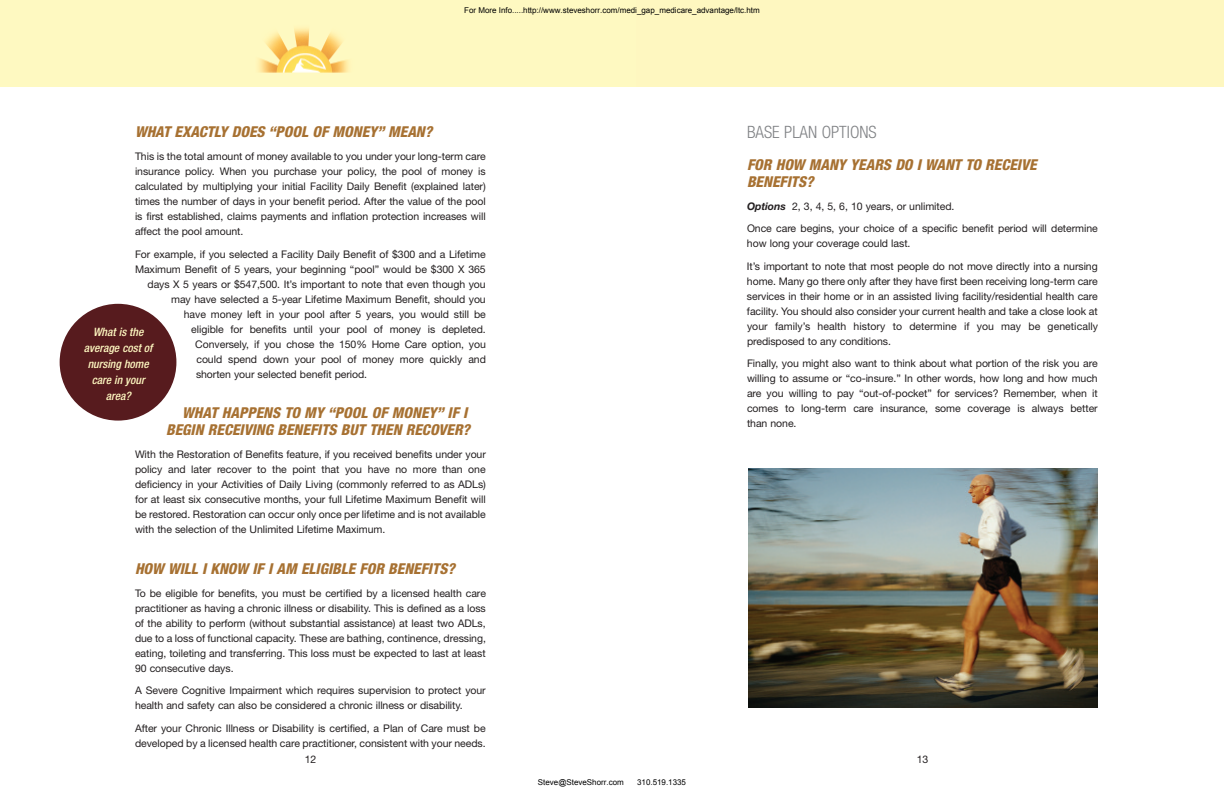
<style>
.page{position:relative;width:1224px;height:792px;background:#fff}
.page>*{position:absolute;margin:0;border:0;box-sizing:border-box;transform-origin:0 0}
.t1{font:300 condensed 17px "Helvetica Neue";color:#808285}
.t2{font:italic 800 condensed 15px/17px "Helvetica Neue";color:#a77132;text-align:right}
.t3{font:italic 500 condensed 11.5px/16px "Helvetica Neue";color:#fef7c0;text-align:center}
.t4{font:10.5px/15px "Helvetica Neue";letter-spacing:-.005em;color:#231f20;text-align:justify}
.t5{font:8px "Arial";color:#000}
.s1{font-weight:700;font-style:italic}
</style>
<div class="page">
<img style="left:749px;top:468px;width:349px;height:239px">
<div style="left:0;top:0;width:1224px;height:87px;background:#fef7c0"></div>
<img style="left:258px;top:28px;width:91px;height:45px">
<div style="left:60px;top:304px;width:116px;height:117px;background:#571b1e;border-radius:50%"></div>
<p class="t5" style="left:464px;top:5px;width:297px">For More Info.....http://www.steveshorr.com/medi_gap_medicare_advantage/ltc.htm</p>
<h2 class="t2" style="left:135px;top:124px;width:299px">WHAT EXACTLY DOES “POOL OF MONEY” MEAN?</h2>
<p class="t4" style="left:135px;top:150px;width:352px">This is the total amount of money available to you under your long-term care insurance policy. When you purchase your policy, the pool of money is calculated by multiplying your initial Facility Daily Benefit (explained later) times the number of days in your benefit period. After the value of the pool is first established, claims payments and inflation protection increases will affect the pool amount.</p>
<p class="t4" style="left:135px;top:247px;width:352px">For example, if you selected a Facility Daily Benefit of $300 and a Lifetime</p>
<p class="t4" style="left:135px;top:262px;width:352px">Maximum Benefit of 5 years, your beginning “pool” would be $300 X 365</p>
<p class="t4" style="left:148px;top:277px;width:340px">days X 5 years or $547,500. It’s important to note that even though you</p>
<p class="t4" style="left:171px;top:292px;width:316px">may have selected a 5-year Lifetime Maximum Benefit, should you</p>
<p class="t4" style="left:184px;top:307px;width:303px">have money left in your pool after 5 years, you would still be</p>
<p class="t4" style="left:191px;top:322px;width:296px">eligible for benefits until your pool of money is depleted.</p>
<p class="t4" style="left:195px;top:337px;width:292px">Conversely, if you chose the 150% Home Care option, you</p>
<p class="t4" style="left:196px;top:352px;width:291px">could spend down your pool of money more quickly and</p>
<p class="t4" style="left:196px;top:367px;width:173px">shorten your selected benefit period.</p>
<h2 class="t2" style="left:166px;top:405px;width:306px">WHAT HAPPENS TO MY “POOL OF MONEY” IF I<br>BEGIN RECEIVING BENEFITS BUT THEN RECOVER?</h2>
<p class="t4" style="left:135px;top:448px;width:352px">With the Restoration of Benefits feature, if you received benefits under your policy and later recover to the point that you have no more than one deficiency in your Activities of Daily Living (commonly referred to as ADLs) for at least six consecutive months, your full Lifetime Maximum Benefit will be restored. Restoration can occur only once per lifetime and is not available with the selection of the Unlimited Lifetime Maximum.</p>
<h2 class="t2" style="left:135px;top:561px;width:321px">HOW WILL I KNOW IF I AM ELIGIBLE FOR BENEFITS?</h2>
<p class="t4" style="left:135px;top:587px;width:353px">To be eligible for benefits, you must be certified by a licensed health care practitioner as having a chronic illness or disability. This is defined as a loss of the ability to perform (without substantial assistance) at least two ADLs, due to a loss of functional capacity. These are bathing, continence, dressing, eating, toileting and transferring. This loss must be expected to last at least 90 consecutive days.</p>
<p class="t4" style="left:135px;top:684px;width:352px">A Severe Cognitive Impairment which requires supervision to protect your health and safety can also be considered a chronic illness or disability.</p>
<p class="t4" style="left:135px;top:721px;width:352px">After your Chronic Illness or Disability is certified, a Plan of Care must be developed by a licensed health care practitioner, consistent with your needs.</p>
<p class="t3" style="left:84px;top:325px;width:70px">What is the average cost of nursing home care in your area?</p>
<h1 class="t1" style="left:747px;top:126px;width:131px">BASE PLAN OPTIONS</h1>
<h2 class="t2" style="left:747px;top:157px;width:291px;text-align:left">FOR HOW MANY YEARS DO I WANT TO RECEIVE<br>BENEFITS?</h2>
<p class="t4" style="left:747px;top:196px;width:352px;line-height:22.2px"><span class="s1">Options</span> 2, 3, 4, 5, 6, 10 years, or unlimited.<br>Once care begins, your choice of a specific benefit period will determine</p>
<p class="t4" style="left:747px;top:234px;width:352px;line-height:22.2px">how long your coverage could last.<br>It’s important to note that most people do not move directly into a nursing</p>
<p class="t4" style="left:747px;top:274px;width:353px">home. Many go there only after they have first been receiving long-term care services in their home or in an assisted living facility/residential health care facility. You should also consider your current health and take a close look at your family’s health history to determine if you may be genetically predisposed to any conditions.</p>
<p class="t4" style="left:747px;top:357px;width:352px">Finally, you might also want to think about what portion of the risk you are willing to assume or “co-insure.” In other words, how long and how much are you willing to pay “out-of-pocket” for services? Remember, when it comes to long-term care insurance, some coverage is always better than none.</p>
<p class="t4" style="left:305px;top:753px;width:13px">12</p>
<p class="t4" style="left:917px;top:753px;width:13px">13</p>
<p class="t5" style="left:538px;top:777px;width:87px">Steve@SteveShorr.com</p>
<p class="t5" style="left:637px;top:777px;width:50px">310.519.1335</p>
</div>
